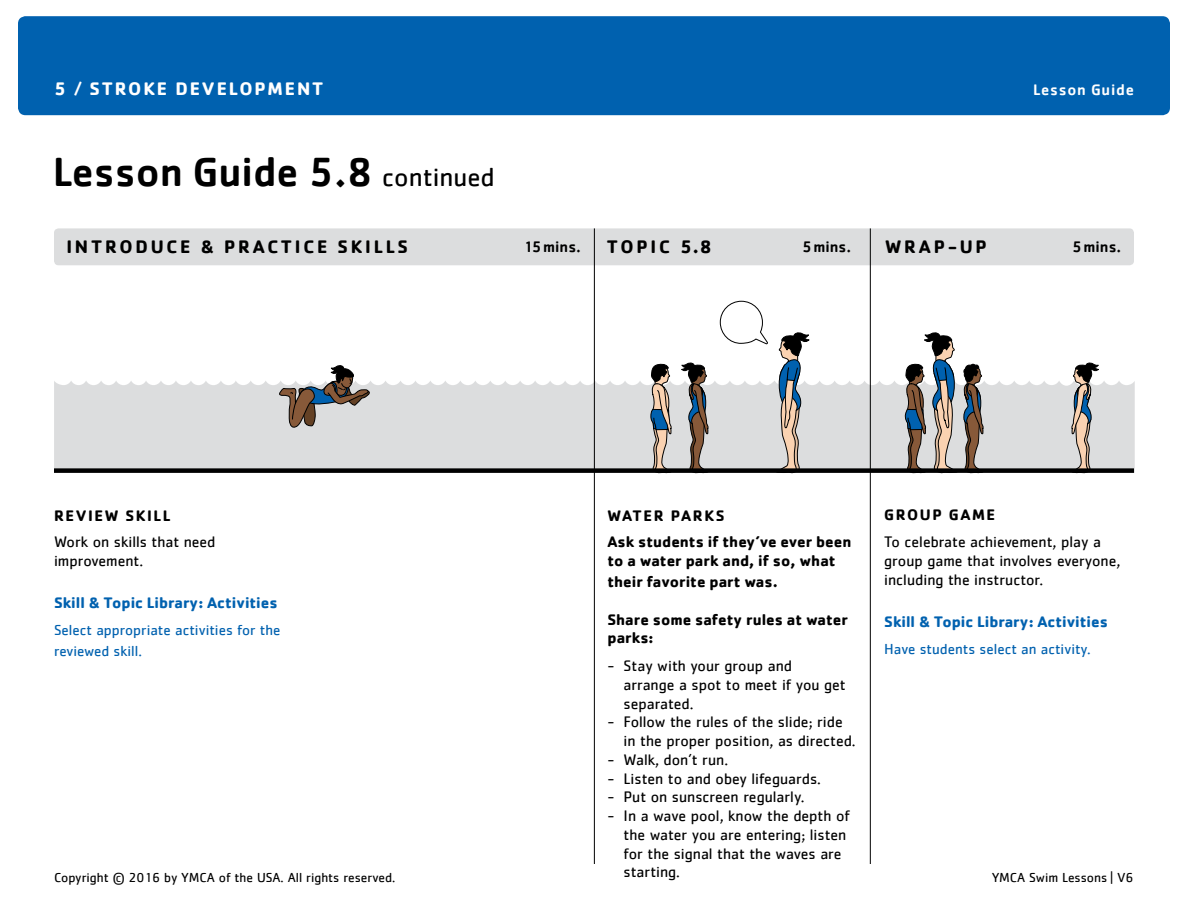
<style>
.page{position:relative;width:1188px;height:918px;background:#fff}
.page>*{position:absolute;margin:0;border:0;box-sizing:border-box;transform-origin:0 0}
.t1{font:500 42px "Cachet";color:#000}
.t2{font:700 18.75px "Cachet";letter-spacing:.15em;color:#000}
.t3{font:700 18.75px "Cachet";letter-spacing:.1em;color:#fff}
.t4{font:15.75px/18.8px "Cachet";color:#000}
.t5{font:700 15.75px/27px "Cachet";color:#000}
.t6{font:700 15.75px "Cachet";color:#0061af}
.t7{font:700 15.75px "Cachet";letter-spacing:.1em;color:#000}
.t8{font:500 15.75px "Cachet";color:#000}
.t9{font:500 15.75px "Cachet";letter-spacing:.05em;color:#fff}
.t10{font:15px/21px "Cachet";color:#0061af}
.t11{font:13.5px "Cachet";color:#000}
.s1{font-weight:500}
.s2{font-weight:400;font-size:27px}
</style>
<div class="page">
<div style="left:54px;top:380px;width:1081px;height:93px;background:#dcddde"></div>
<div style="left:54px;top:228px;width:1080px;height:37px;background:#dcddde;border-radius:4px"></div>
<hr style="left:594px;top:228px;width:1px;height:636px;background:#000">
<hr style="left:870px;top:228px;width:1px;height:636px;background:#000">
<svg style="left:1072px;top:362px;width:27px;height:106px;background:#a9a4a0"></svg>
<svg style="left:776px;top:332px;width:33px;height:136px"></svg>
<svg style="left:905px;top:332px;width:78px;height:136px"></svg>
<svg style="left:651px;top:363px;width:20px;height:105px;background:#95918f"></svg>
<svg style="left:681px;top:362px;width:27px;height:106px;background:#8c8581"></svg>
<svg style="left:720px;top:301px;width:48px;height:43px"></svg>
<div style="left:54px;top:468px;width:1080px;height:5px;background:#000"></div>
<svg style="left:279px;top:365px;width:91px;height:63px"></svg>
<div style="left:18px;top:16px;width:1152px;height:99px;background:#0061af;border-radius:8px"></div>
<p class="t3" style="left:54px;top:77px;width:271px">5 <span class="s1">/</span> STROKE DEVELOPMENT</p>
<p class="t9" style="left:1033px;top:80px;width:102px">Lesson Guide</p>
<h1 class="t1" style="left:53px;top:147px;width:443px">Lesson Guide 5.8 <span class="s2">continued</span></h1>
<p class="t2" style="left:66px;top:235px;width:343px">INTRODUCE &amp; PRACTICE SKILLS</p>
<p class="t8" style="left:524px;top:237px;width:59px">15mins.</p>
<p class="t2" style="left:607px;top:235px;width:106px">TOPIC 5.8</p>
<p class="t8" style="left:802px;top:237px;width:51px">5mins.</p>
<p class="t2" style="left:885px;top:235px;width:103px">Wrap-Up</p>
<p class="t8" style="left:1072px;top:237px;width:51px">5mins.</p>
<p class="t7" style="left:54px;top:505px;width:118px">REVIEW SKILL</p>
<p class="t4" style="left:54px;top:533px;width:163px">Work on skills that need improvement.</p>
<p class="t6" style="left:54px;top:593px;width:225px">Skill &amp; Topic Library: Activities</p>
<p class="t10" style="left:54px;top:619px;width:228px">Select appropriate activities for the reviewed skill.</p>
<p class="t11" style="left:54px;top:869px;width:343px">Copyright © 2016 by YMCA of the USA. All rights reserved.</p>
<p class="t5" style="left:608px;top:501px;width:245px;text-indent:97px">ks<br>Ask students if they’ve ever been</p>
<p class="t5" style="left:608px;top:550px;width:230px;line-height:21px">to a water park and, if so, what their favorite part was.</p>
<p class="t5" style="left:608px;top:609px;width:242px;line-height:18.8px">Share some safety rules at water parks:</p>
<p class="t4" style="left:624px;top:656px;width:224px;text-indent:-16px">- Stay with your group and arrange a spot to meet if you get separated.</p>
<p class="t4" style="left:624px;top:713px;width:234px;text-indent:-16px">- Follow the rules of the slide; ride in the proper position, as directed.</p>
<p class="t4" style="left:608px;top:750px;width:122px">- Walk, don’t run.</p>
<p class="t4" style="left:608px;top:769px;width:215px">- Listen to and obey lifeguards.</p>
<p class="t4" style="left:608px;top:787px;width:199px">- Put on sunscreen regularly.</p>
<p class="t4" style="left:624px;top:806px;width:228px;text-indent:-16px">- In a wave pool, know the depth of the water you are entering; listen for the signal that the waves are starting.</p>
<p class="t5" style="left:608px;top:501px;width:26px">Water</p>
<p class="t5" style="left:671px;top:501px;width:12px">Par</p>
<p class="t7" style="left:884px;top:505px;width:113px">GROUP GAME</p>
<p class="t4" style="left:884px;top:532px;width:238px">To celebrate achievement, play a group game that involves everyone, including the instructor.</p>
<p class="t6" style="left:884px;top:611px;width:225px">Skill &amp; Topic Library: Activities</p>
<p class="t10" style="left:884px;top:638px;width:208px">Have students select an activity.</p>
<p class="t11" style="left:992px;top:869px;width:143px">YMCA Swim Lessons | V6</p>
</div>
